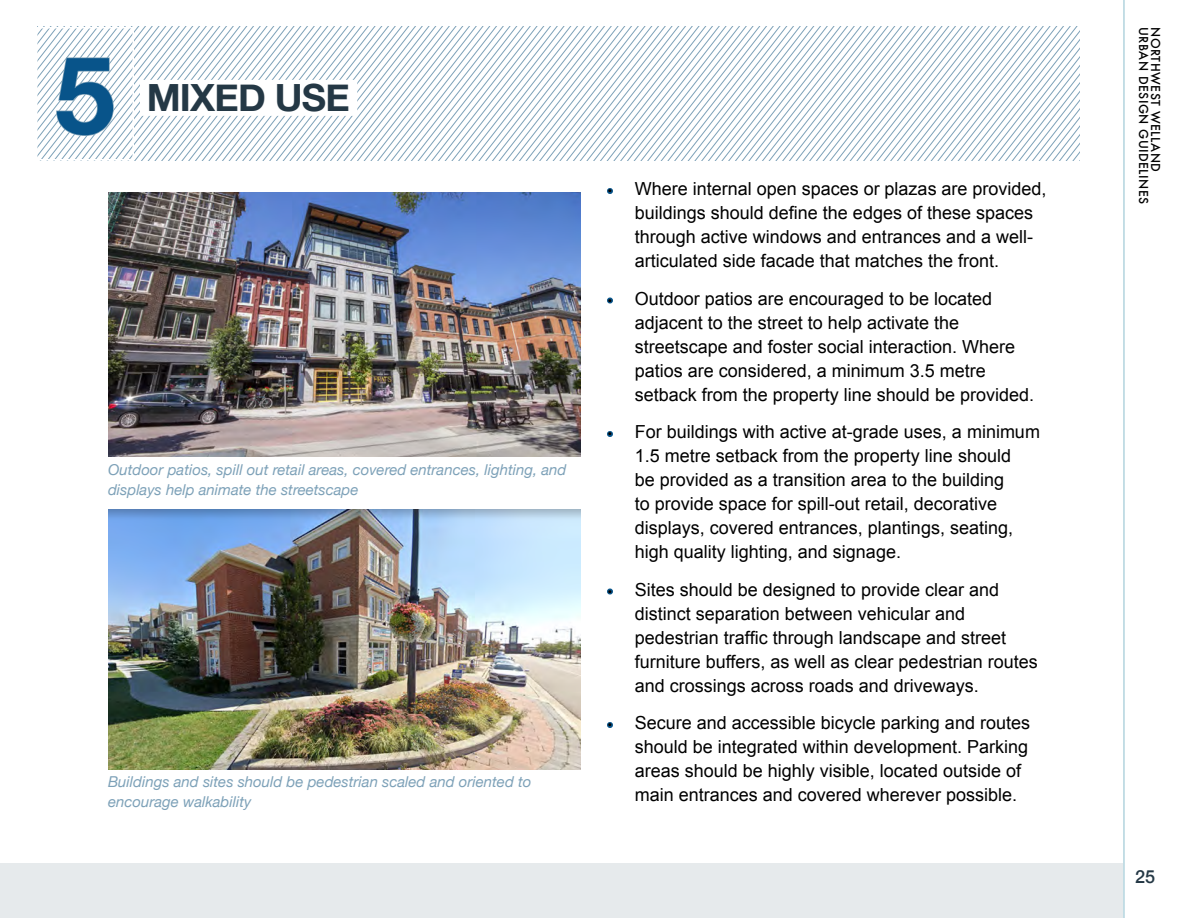
<style>
.page{position:relative;width:1188px;height:918px;background:#fff}
.page>*{position:absolute;margin:0;border:0;box-sizing:border-box;transform-origin:0 0}
.t1{font:700 108px "Helvetica Neue";color:#08548a}
.t2{font:700 37.5px "Helvetica Neue";letter-spacing:-.02em;color:#243845}
.t3{font:18px/24px "Arial";color:#000}
.t4{font:500 18px "Helvetica Neue";color:#243845}
.t5{font:italic 15px/19.5px "Helvetica Neue";color:#7da1b8}
.t6{font:500 12px "Futura";letter-spacing:.04em;color:#000}
.s1{font-size:12px}
</style>
<div class="page">
<svg style="left:39px;top:26px;width:1041px;height:134px"></svg>
<div style="left:36px;top:27px;width:98px;height:133px;border:2px solid #fff"></div>
<div style="left:140px;top:80px;width:217px;height:36px;background:#fff"></div>
<svg style="left:607px;top:188px;width:6px;height:6px"></svg>
<svg style="left:607px;top:297px;width:6px;height:7px"></svg>
<svg style="left:607px;top:431px;width:6px;height:6px"></svg>
<svg style="left:607px;top:588px;width:6px;height:7px"></svg>
<svg style="left:607px;top:722px;width:6px;height:6px"></svg>
<img style="left:108px;top:193px;width:473px;height:263px">
<img style="left:108px;top:509px;width:473px;height:260px">
<div style="left:0;top:863px;width:1123px;height:55px;background:#e6eaec"></div>
<hr style="left:1123px;top:0;width:2px;height:918px;background:#b2d4de">
<h1 class="t1" style="left:55px;top:28px;width:62px">5</h1>
<h2 class="t2" style="left:147px;top:75px;width:205px">MIXED USE</h2>
<p class="t5" style="left:108px;top:460px;width:460px">Outdoor patios, spill out retail areas, covered entrances, lighting, and displays help animate the streetscape</p>
<p class="t5" style="left:108px;top:772px;width:425px">Buildings and sites should be pedestrian scaled and oriented to encourage walkability</p>
<p class="t3" style="left:635px;top:177px;width:413px;text-indent:-27px"><span class="s1">•</span> Where internal open spaces or plazas are provided, buildings should define the edges of these spaces through active windows and entrances and a well&shy;articulated side facade that matches the front.</p>
<p class="t3" style="left:635px;top:286px;width:401px;text-indent:-27px"><span class="s1">•</span> Outdoor patios are encouraged to be located adjacent to the street to help activate the streetscape and foster social interaction. Where patios are considered, a minimum 3.5 metre setback from the property line should be provided.</p>
<p class="t3" style="left:635px;top:420px;width:407px;text-indent:-27px"><span class="s1">•</span> For buildings with active at-grade uses, a minimum 1.5 metre setback from the property line should<br>be provided as a transition area to the building<br>to provide space for spill-out retail, decorative displays, covered entrances, plantings, seating, high quality lighting, and signage.</p>
<p class="t3" style="left:635px;top:577px;width:404px;text-indent:-27px"><span class="s1">•</span> Sites should be designed to provide clear and distinct separation between vehicular and pedestrian traffic through landscape and street furniture buffers, as well as clear pedestrian routes and crossings across roads and driveways.</p>
<p class="t3" style="left:635px;top:711px;width:397px;text-indent:-27px"><span class="s1">•</span> Secure and accessible bicycle parking and routes should be integrated within development. Parking areas should be highly visible, located outside of main entrances and covered wherever possible.</p>
<p class="t6" style="left:1152px;top:27px;width:179px;rotate:90deg">URBAN DESIGN GUIDELINES</p>
<p class="t6" style="left:1164px;top:27px;width:146px;rotate:90deg">NORTHWEST WELLAND</p>
<p class="t4" style="left:1135px;top:865px;width:22px">25</p>
</div>
